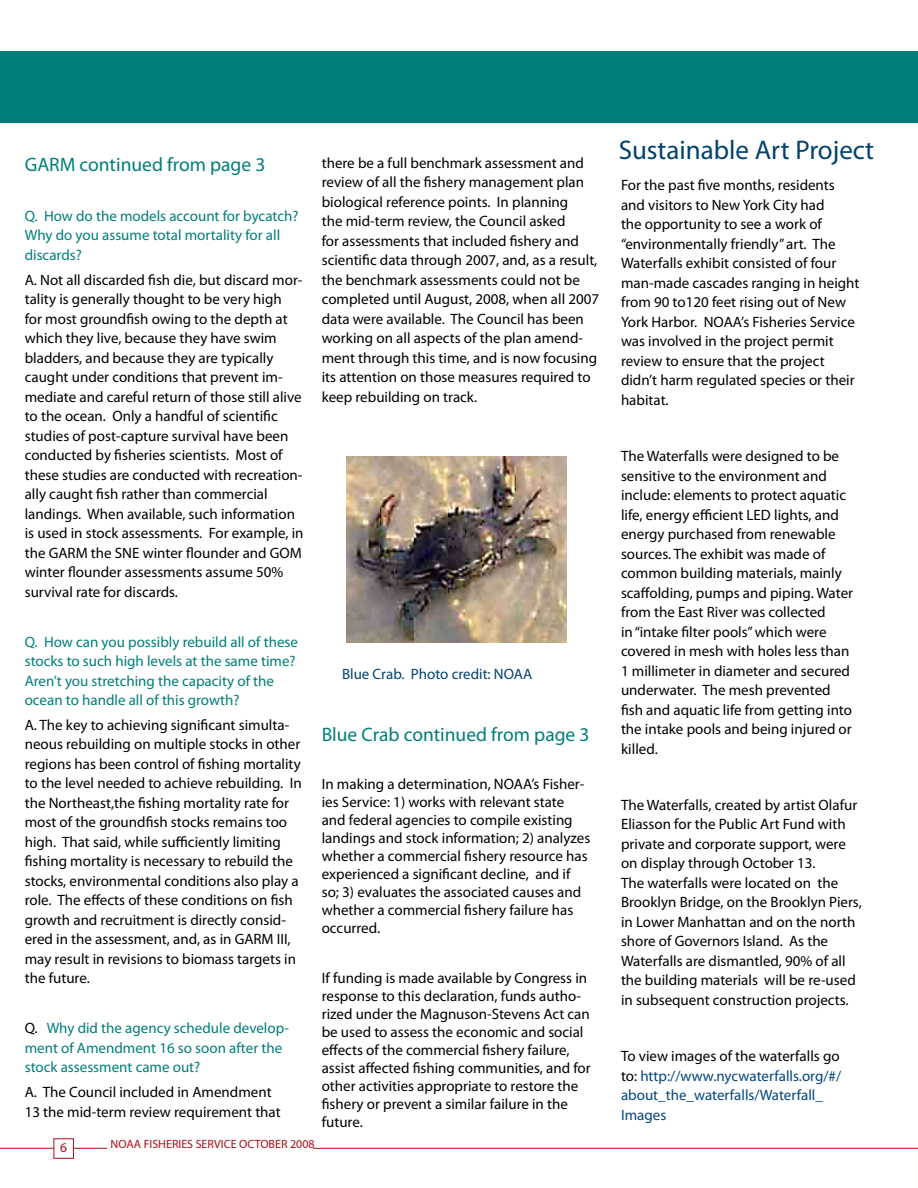
<style>
.page{position:relative;width:918px;height:1188px;background:#fff}
.page>*{position:absolute;margin:0;border:0;box-sizing:border-box;transform-origin:0 0}
.t1{font:27px "Myriad Pro";color:#004270}
.t2{font:19.5px "Myriad Pro";color:#007e7a}
.t3{font:15px/19.5px "Myriad Pro";color:#000}
.t4{font:15px/19.5px "Myriad Pro";color:#007e7a}
.t5{font:15px/19.5px "Myriad Pro";color:#00467f}
.t6{font:15px "Myriad Pro";color:#004270}
.t7{font:13.5px "Myriad Pro";color:#ab0f18}
.t8{font:12px "Myriad Pro";color:#ab0f18}
.t9{font:11.25px "Myriad Pro";letter-spacing:.01em;color:#ab0f18}
.s1{color:#000}
</style>
<div class="page">
<svg style="left:902px;top:1147px;width:16px;height:1px"></svg>
<hr style="left:0;top:1148px;width:918px;height:1px;background:#ab0f18">
<div style="left:54px;top:1139px;width:20px;height:20px;background:#fff;border:1px solid #ab0f18"></div>
<div style="left:0;top:51px;width:918px;height:72px;background:#007e7a"></div>
<div style="left:107px;top:1134px;width:206px;height:31px;background:#fff"></div>
<img style="left:346px;top:457px;width:221px;height:185px">
<h2 class="t2" style="left:25px;top:152px;width:242px">GARM continued from page 3</h2>
<p class="t4" style="left:25px;top:206px;width:275px">Q. How do the models account for bycatch?<br>Why do you assume total mortality for all discards?</p>
<p class="t3" style="left:25px;top:270px;width:280px">A. Not all discarded fish die, but discard mor&shy;tality is generally thought to be very high<br>for most groundfish owing to the depth at which they live, because they have swim bladders, and because they are typically caught under conditions that prevent im&shy;mediate and careful return of those still alive to the ocean. Only a handful of scientific studies of post-capture survival have been conducted by fisheries scientists. Most of these studies are conducted with recreation&shy;ally caught fish rather than commercial landings. When available, such information is used in stock assessments. For example, in the GARM the SNE</p>
<p class="t3" style="left:25px;top:543px;width:279px;text-indent:118px">winter flounder and GOM winter flounder assessments assume 50% survival rate for discards.</p>
<p class="t4" style="left:25px;top:631px;width:275px">Q. How can you possibly rebuild all of these stocks to such high levels at the same time?<br>Aren’t you stretching the capacity of the ocean to handle all of this growth?</p>
<p class="t3" style="left:25px;top:715px;width:279px">A. The key to achieving significant simulta&shy;neous rebuilding on multiple stocks in other regions has been control of fishing mortality to the level needed to achieve rebuilding. I n the Northeast,the fishing mortality rate for most of the groundfish stocks remains too high. That said, while sufficiently limiting fishing mortality is necessary to rebuild the stocks, environmental conditions also play a role. The effects of these conditions on fish growth and recruitment is directly consid&shy;ered in the assessment, and, as in GARM III, may result in revisions to biomass targets in the future.</p>
<p class="t4" style="left:25px;top:1018px;width:266px"><span class="s1">Q.</span> Why did the agency schedule develop&shy;ment of Amendment 16 so soon after the stock assessment came out?</p>
<p class="t3" style="left:25px;top:1082px;width:258px">A. The Council included in Amendment<br>13 the mid-term review requirement that</p>
<p class="t3" style="left:322px;top:153px;width:279px">there be a full benchmark assessment and review of all the fishery management plan biological reference points. I n planning<br>the mid-term review, the Council asked<br>for assessments that included fishery and scientific data through 2007, and, as a result, the benchmark assessments could not be completed until August, 2008, when all 2007 data were available. The Council has been working on all aspects of the plan amend&shy;ment through this time, and is now focusing its attention on those measures required to keep rebuilding on track.</p>
<p class="t6" style="left:342px;top:665px;width:163px">Blue Crab. Photo credit: NOAA</p>
<h2 class="t2" style="left:322px;top:722px;width:269px">Blue Crab continued from page 3</h2>
<p class="t3" style="left:322px;top:774px;width:183px">I n making a determination, NOAA</p>
<p class="t3" style="left:322px;top:775px;width:270px;line-height:18px;text-indent:210px">’s Fisher&shy;ies Service: 1) works with relevant state and federal agencies to compile existing landings and stock information; 2) analyzes whether a commercial fishery resource has experienced a significant decline, and if so; 3) evaluates the associated causes and whether a commercial fishery failure has occurred.</p>
<p class="t3" style="left:322px;top:968px;width:271px;line-height:18px">If funding is made available by Congress in response to this declaration, funds autho&shy;rized under the Magnuson-Stevens Act can be used to assess the economic and social effects of the commercial fishery failure, assist affected fishing communities, and for other activities appropriate to restore the fishery or prevent a similar failure in the future.</p>
<p class="t8" style="left:110px;top:1136px;width:9px">NOAA</p>
<p class="t8" style="left:144px;top:1136px;width:7px">FISHERIES</p>
<p class="t8" style="left:196px;top:1136px;width:7px">SERVICE</p>
<p class="t8" style="left:239px;top:1136px;width:29px">OCTOBER</p>
<p class="t8" style="left:290px;top:1136px;width:26px">2008</p>
<p class="t7" style="left:60px;top:1139px;width:8px">6</p>
<p class="t9" style="left:111px;top:1141px;width:194px">noaa fisheries service: February 2008</p>
<h1 class="t1" style="left:619px;top:133px;width:257px">Sustainable Art Project</h1>
<p class="t3" style="left:621px;top:175px;width:240px">For the past five months, residents and visitors to New York City had<br>the opportunity to see a work of “environmentally friendly” art. The<br>Waterfalls exhibit consisted of four man-made cascades ranging in height from 90 to120 feet rising out of New<br>York Harbor. NOAA</p>
<p class="t3" style="left:621px;top:312px;width:235px;text-indent:120px">’s Fisheries Service was involved in the project permit review to ensure that the project didn’t harm regulated species or their habitat.</p>
<p class="t3" style="left:621px;top:446px;width:234px">The Waterfalls were designed to be sensitive to the environment and include: elements to protect aquatic life, energy efficient LED lights, and energy purchased from renewable sources. The exhibit was made of common building materials, mainly scaffolding, pumps and piping. Water from the East River was collected<br>in “intake filter pools” which were covered in mesh with holes less than 1 millimeter in diameter and secured underwater. The mesh prevented fish and aquatic life from getting into the intake pools and being injured or killed.</p>
<p class="t3" style="left:621px;top:795px;width:242px">The Waterfalls, created by artist Olafur Eliasson for the Public Art Fund with private and corporate support, were on display through October 13.<br>The waterfalls were located on the Brooklyn Bridge, on the Brooklyn Piers, in Lower Manhattan and on the north shore of Governors Island. As the Waterfalls are dismantled, 90% of all the building materials will be re-used in subsequent construction projects.</p>
<p class="t5" style="left:621px;top:1046px;width:222px"><span class="s1">To view images of the waterfalls go to:</span> http://www.nycwaterfalls.org/#/ about_the_waterfalls/Waterfall_<br>I mages</p>
</div>
